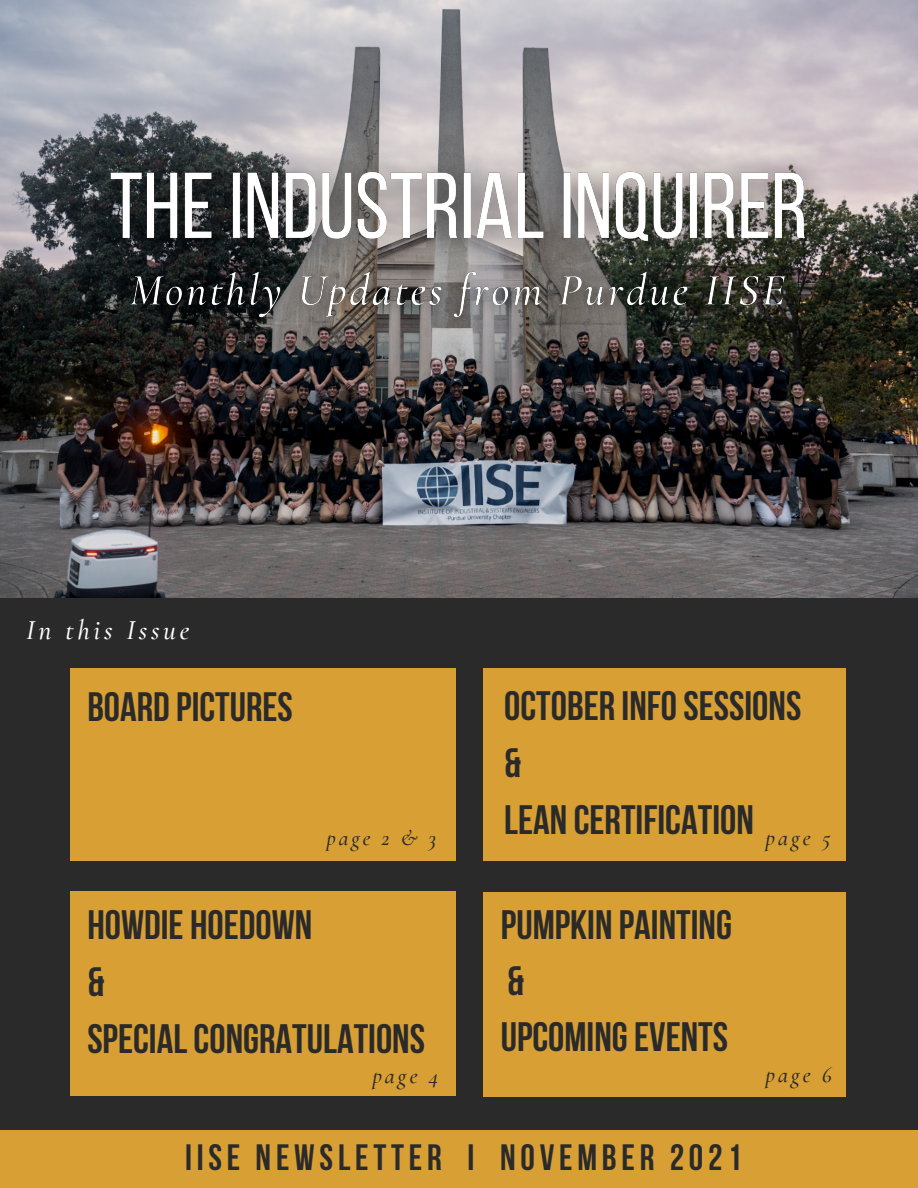
<style>
.page{position:relative;width:918px;height:1188px;background:#2b2a2a}
.page>*{position:absolute;margin:0;border:0;box-sizing:border-box;transform-origin:0 0}
.t1{font:700 40.95px "Bebas Neue";color:#2b2a2a}
.t2{font:700 36.45px "Bebas Neue";letter-spacing:.13em;color:#2b2a2a}
.t3{font:italic 500 27.75px "Cormorant Garamond";letter-spacing:.135em;color:#fff}
.t4{font:italic 500 22.8px "Cormorant Garamond";letter-spacing:.135em;color:#2b2a2a}
.t5{font:italic 500 22.2px "Cormorant Garamond";color:#2b2a2a}
</style>
<div class="page">
<div style="left:70px;top:668px;width:386px;height:192px;background:#d8a034"></div>
<div style="left:70px;top:892px;width:386px;height:204px;background:#d8a034"></div>
<div style="left:0;top:1130px;width:918px;height:58px;background:#d8a034"></div>
<div style="left:484px;top:892px;width:362px;height:205px;background:#d8a034"></div>
<div style="left:484px;top:668px;width:362px;height:192px;background:#d8a034"></div>
<img style="left:0;top:0;width:918px;height:597px">
<img style="left:69px;top:131px;width:778px;height:174px">
<img style="left:111px;top:245px;width:697px;height:94px">
<p class="t3" style="left:26px;top:613px;width:165px">In this Issue</p>
<p class="t1" style="left:87px;top:690px;width:207px">BOARD PICTURES</p>
<p class="t5" style="left:327px;top:824px;width:111px">page 2 &amp; 3</p>
<p class="t1" style="left:87px;top:908px;width:226px">HOWDIE HOEDOWN</p>
<p class="t1" style="left:87px;top:965px;width:18px">&amp;</p>
<p class="t1" style="left:87px;top:1022px;width:339px">SPECIALCONGRATULATIONS</p>
<p class="t4" style="left:373px;top:1061px;width:67px">page 4</p>
<p class="t1" style="left:504px;top:690px;width:299px">OCTOBER INFOSESSIONS</p>
<p class="t1" style="left:504px;top:747px;width:18px">&amp;</p>
<p class="t1" style="left:504px;top:804px;width:251px">LEAN CERTIFICATION</p>
<p class="t4" style="left:766px;top:824px;width:66px">page 5</p>
<p class="t1" style="left:501px;top:908px;width:233px">PUMPKIN PAINTING</p>
<p class="t1" style="left:507px;top:964px;width:18px">&amp;</p>
<p class="t1" style="left:501px;top:1021px;width:229px">UPCOMINGEVENTS</p>
<p class="t4" style="left:766px;top:1061px;width:67px">page 6</p>
<p class="t2" style="left:185px;top:1142px;width:558px">IISE NEWSLETTER I NOVEMBER 2021</p>
</div>
